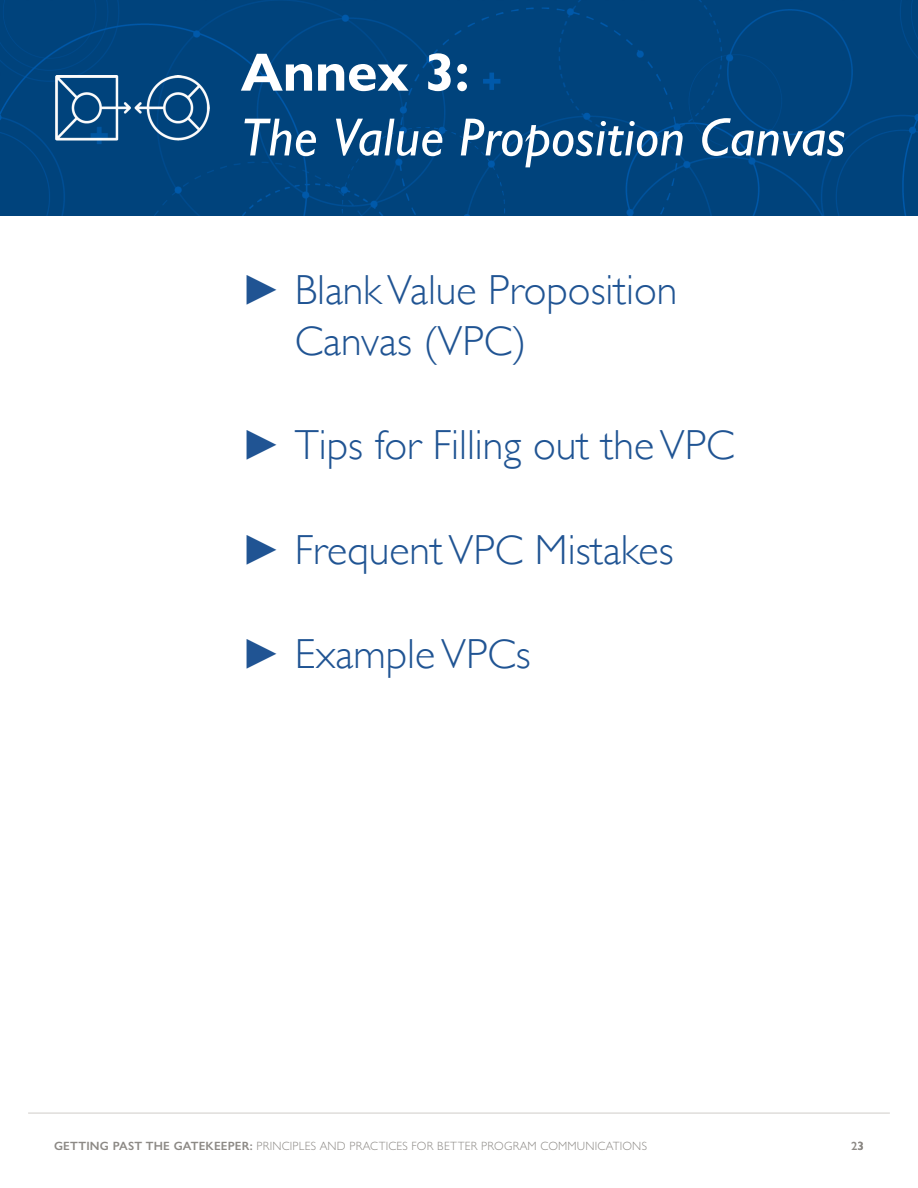
<style>
.page{position:relative;width:918px;height:1188px;background:#fff}
.page>*{position:absolute;margin:0;border:0;box-sizing:border-box;transform-origin:0 0}
.t1{font:italic 500 54px/64.8px "Gill Sans Nova";color:#fff}
.Section__Heading_2{font:300 42px/50.4px "Gill Sans";color:#205493}
.t2{font:300 12px "Gill Sans Nova";letter-spacing:.015em;color:#8c8985}
.t3{font:600 12px "Gill Sans Nova";color:#8c8985}
.s1{font-weight:700;font-style:normal}
.s2{font-family:"Gill Sans Nova"}
.s3{font-weight:600}
</style>
<div class="page">
<hr style="left:28px;top:1113px;width:862px;height:1px;background:#cfccc8">
<div style="left:0;top:0;width:918px;height:216px;background:#00437c"></div>
<svg style="left:50px;top:39px;width:165px;height:137px;background:#165388"></svg>
<h1 class="t1" style="left:241px;top:39px;width:607px"><span class="s1">Annex 3:<br></span>The Value Proposition Canvas</h1>
<h2 class="Section__Heading_2" style="left:295px;top:264px;width:384px;text-indent:-54px"><span class="s2">►</span> Blank Value Proposition<br>Canvas (VPC)</h2>
<h2 class="Section__Heading_2" style="left:241px;top:418px;width:495px"><span class="s2">►</span> Tips for Filling out the VPC</h2>
<h2 class="Section__Heading_2" style="left:241px;top:523px;width:434px"><span class="s2">►</span> Frequent VPC Mistakes</h2>
<h2 class="Section__Heading_2" style="left:241px;top:627px;width:291px"><span class="s2">►</span> Example VPCs</h2>
<p class="t2" style="left:54px;top:1138px;width:595px"><span class="s3">GETTING PAST THE GATEKEEPER:</span> PRINCIPLES AND PRACTICES FOR BETTER PROGRAM COMMUNICATIONS</p>
<p class="t3" style="left:851px;top:1138px;width:14px">23</p>
</div>
